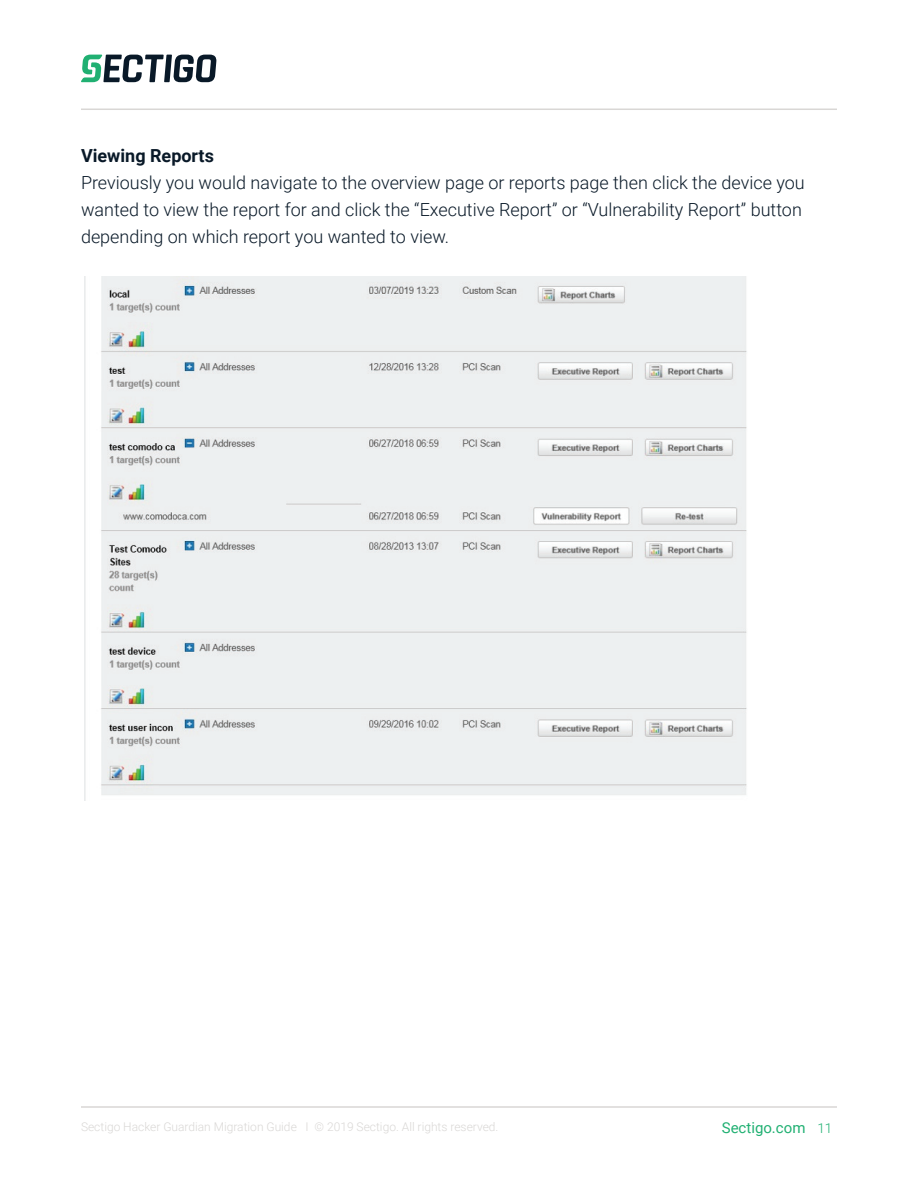
<style>
.page{position:relative;width:918px;height:1188px;background:#fff}
.page>*{position:absolute;margin:0;border:0;box-sizing:border-box;transform-origin:0 0}
.t1{font:300 18px/27px "Roboto";color:#091928}
.t2{font:700 18px "Roboto";color:#091928}
.t3{font:15px "Roboto";color:#20b072}
.t4{font:300 12px "Roboto";color:#d9d7d5}
.s1{font-weight:300;font-size:13.5px}
</style>
<div class="page">
<hr style="left:81px;top:1106px;width:756px;height:2px;background:#d9d7d5">
<hr style="left:81px;top:109px;width:756px;height:1px;background:#d9d7d5">
<svg style="left:81px;top:55px;width:136px;height:27px"></svg>
<img style="left:85px;top:276px;width:662px;height:525px">
<p class="t2" style="left:81px;top:143px;width:134px">Viewing Reports</p>
<p class="t1" style="left:81px;top:168px;width:725px">Previously you would navigate to the overview page or reports page then click the device you wanted to view the report for and click the “Executive Report” or “Vulnerability Report” button depending on which report you wanted to view.</p>
<p class="t4" style="left:81px;top:1119px;width:419px">Sectigo Hacker Guardian Migration Guide I © 2019 Sectigo. All rights reserved.</p>
<p class="t3" style="left:722px;top:1118px;width:112px">Sectigo.com <span class="s1">11</span></p>
</div>
